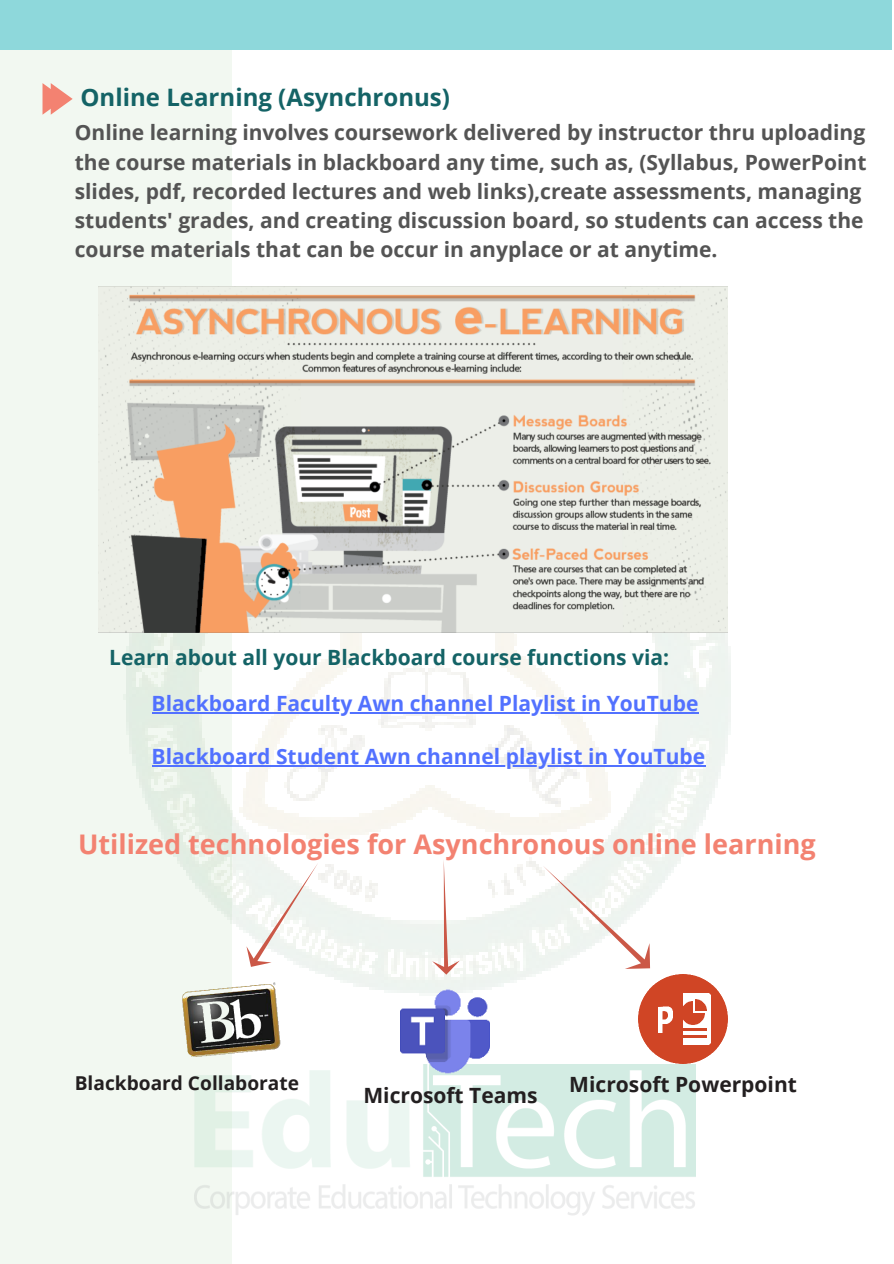
<style>
.page{position:relative;width:894px;height:1264px;background:#fff}
.page>*{position:absolute;margin:0;border:0;box-sizing:border-box;transform-origin:0 0}
.t1{font:700 27px "Open Sans";color:#f38271}
.t2{font:700 24px "Open Sans";color:#146366}
.t3{font:700 21px/29.2px "Open Sans";color:#545454}
.t4{font:700 21px "Open Sans";color:#5271ff}
.t5{font:700 21px "Open Sans";color:#146366}
.t6{font:700 21px "Open Sans";color:#231f20}
.t7{font:700 19.05px "Open Sans";color:#231f20}
</style>
<div class="page">
<div style="left:0;top:49px;width:231px;height:1214px;background:#f2f8f1"></div>
<div style="left:0;top:0;width:891px;height:50px;background:#8ed8db"></div>
<img style="left:98px;top:344px;width:633px;height:683px">
<img style="left:194px;top:1064px;width:501px;height:151px">
<svg style="left:42px;top:83px;width:31px;height:32px"></svg>
<svg style="left:530px;top:852px;width:132px;height:129px"></svg>
<svg style="left:429px;top:859px;width:31px;height:90px"></svg>
<svg style="left:238px;top:854px;width:93px;height:120px"></svg>
<img style="left:181px;top:982px;width:100px;height:82px">
<img style="left:331px;top:949px;width:228px;height:163px">
<img style="left:98px;top:286px;width:629px;height:346px">
<img style="left:638px;top:975px;width:89px;height:88px">
<hr style="left:152px;top:712px;width:546px;height:1px;background:#5271ff">
<hr style="left:152px;top:765px;width:553px;height:1px;background:#5271ff">
<p class="t2" style="left:80px;top:80px;width:371px">Online Learning (Asynchronus)</p>
<p class="t3" style="left:75px;top:117px;width:793px">Online learning involves coursework delivered by instructor thru uploading the course materials in blackboard any time, such as, (Syllabus, PowerPoint slides, pdf, recorded lectures and web links),create assessments, managing students' grades, and creating discussion board, so students can access the course materials that can be occur in anyplace or at anytime.</p>
<p class="t5" style="left:109px;top:642px;width:561px">Learn about all your Blackboard course functions via:</p>
<p class="t4" style="left:152px;top:688px;width:548px">Blackboard Faculty Awn channel Playlist in YouTube</p>
<p class="t4" style="left:152px;top:741px;width:555px">Blackboard Student Awn channel playlist in YouTube</p>
<p class="t1" style="left:78px;top:824px;width:738px">Utilized technologies for Asynchronous online learning</p>
<p class="t7" style="left:75px;top:1069px;width:226px">Blackboard Collaborate</p>
<p class="t6" style="left:569px;top:1069px;width:229px">Microsoft Powerpoint</p>
<p class="t6" style="left:363px;top:1080px;width:176px">Microsoft Teams</p>
</div>
